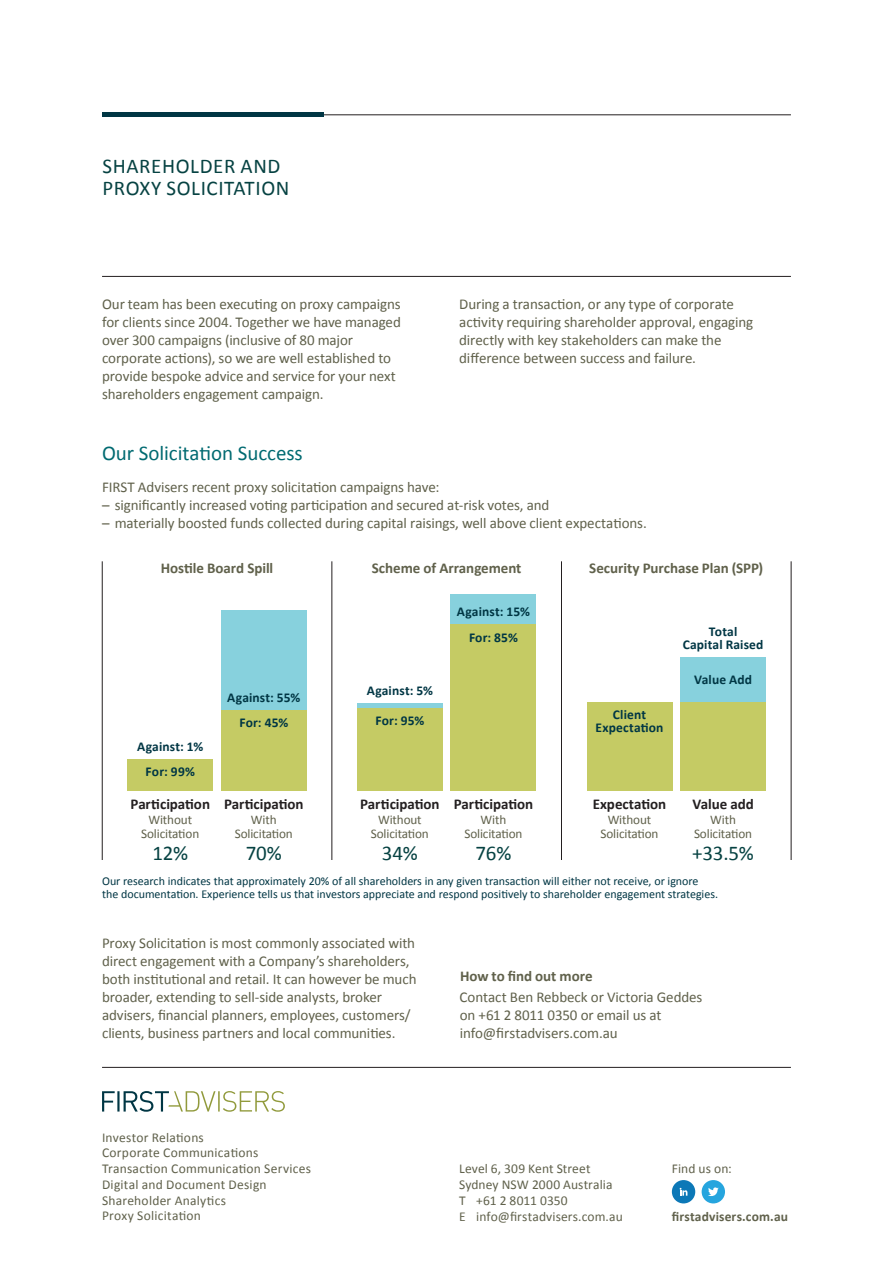
<style>
.page{position:relative;width:893px;height:1263px;background:#fff}
.page>*{position:absolute;margin:0;border:0;box-sizing:border-box;transform-origin:0 0}
.t1{font:21px/22.5px "Calibri";letter-spacing:.03em;color:#064242}
.t2{font:21px "Calibri";letter-spacing:-.005em;color:#006a71}
.t3{font:15px/18px "Calibri";letter-spacing:-.005em;color:#60614b}
.t4{font:700 15px "Calibri";letter-spacing:-.005em;color:#60614b}
.t5{font:700 15px "Calibri";letter-spacing:-.005em;color:#231f20}
.t6{font:13.5px/15.8px "Calibri";letter-spacing:.015em;color:#60614b}
.t7{font:700 13.5px/13.5px "Calibri";letter-spacing:.01em;color:#003644;text-align:center}
.t8{font:700 13.5px "Calibri";letter-spacing:.01em;color:#60614b}
.t9{font:13.2px/13.2px "Calibri";letter-spacing:-.01em;color:#60614b;text-align:center}
.t10{font:12px/12.8px "Calibri";color:#003644}
</style>
<div class="page">
<hr style="left:102px;top:115px;width:689px;height:1px;background:#231f20">
<hr style="left:102px;top:276px;width:689px;height:1px;background:#231f20">
<div style="left:702px;top:1180px;width:23px;height:23px;background:#26a5de;border-radius:50%"></div>
<svg style="left:708px;top:1187px;width:11px;height:9px"></svg>
<div style="left:672px;top:1180px;width:23px;height:23px;background:#0c78b7;border-radius:50%"></div>
<svg style="left:680px;top:1188px;width:8px;height:8px"></svg>
<hr style="left:102px;top:1067px;width:689px;height:1px;background:#231f20">
<svg style="left:102px;top:1091px;width:183px;height:21px"></svg>
<hr style="left:102px;top:113px;width:221px;height:4px;background:#003644">
<div style="left:357px;top:707px;width:85px;height:84px;background:#c5cb64"></div>
<div style="left:451px;top:624px;width:85px;height:167px;background:#c5cb64"></div>
<hr style="left:357px;top:703px;width:85px;height:4px;background:#87d1dd">
<div style="left:451px;top:595px;width:85px;height:29px;background:#87d1dd"></div>
<div style="left:221px;top:710px;width:85px;height:81px;background:#c5cb64"></div>
<hr style="left:128px;top:759px;width:85px;height:1px;background:#87d1dd">
<div style="left:221px;top:610px;width:85px;height:100px;background:#87d1dd"></div>
<div style="left:128px;top:760px;width:85px;height:31px;background:#c5cb64"></div>
<div style="left:587px;top:702px;width:85px;height:89px;background:#c5cb64"></div>
<div style="left:681px;top:657px;width:85px;height:45px;background:#87d1dd"></div>
<div style="left:681px;top:702px;width:85px;height:89px;background:#c5cb64"></div>
<hr style="left:332px;top:561px;width:1px;height:299px;background:#231f20">
<hr style="left:102px;top:561px;width:1px;height:299px;background:#231f20">
<hr style="left:791px;top:561px;width:1px;height:299px;background:#231f20">
<hr style="left:561px;top:561px;width:1px;height:299px;background:#231f20">
<h1 class="t1" style="left:102px;top:155px;width:188px">SHAREHOLDER AND<br>PROXY SOLICITATION</h1>
<p class="t3" style="left:102px;top:295px;width:300px">Our team has been executing on proxy campaigns for clients since 2004. Together we have managed over 300 campaigns (inclusive of 80 major corporate actions), so we are well established to provide bespoke advice and service for your next shareholders engagement campaign.</p>
<h1 class="t2" style="left:102px;top:440px;width:202px">Our Solicitation Success</h1>
<p class="t3" style="left:459px;top:295px;width:295px">During a transaction, or any type of corporate activity requiring shareholder approval, engaging directly with key stakeholders can make the difference between success and failure.</p>
<p class="t3" style="left:102px;top:478px;width:339px">FIRST Advisers recent proxy solicitation campaigns have:</p>
<p class="t3" style="left:102px;top:496px;width:449px">– significantly increased voting participation and secured at-risk votes, and</p>
<p class="t3" style="left:102px;top:514px;width:546px">– materially boosted funds collected during capital raisings, well above client expectations.</p>
<p class="t4" style="left:161px;top:558px;width:114px">Hostile Board Spill</p>
<p class="t7" style="left:227px;top:690px;width:75px">Against: 55%</p>
<p class="t7" style="left:137px;top:740px;width:68px">Against: 1%</p>
<p class="t7" style="left:146px;top:765px;width:51px">For: 99%</p>
<p class="t5" style="left:130px;top:794px;width:81px">Participation</p>
<p class="t9" style="left:141px;top:813px;width:60px">Without<br>Solicitation</p>
<h1 class="t1" style="left:152px;top:842px;width:37px">12%</h1>
<p class="t7" style="left:239px;top:716px;width:50px">For: 45%</p>
<p class="t5" style="left:224px;top:794px;width:81px">Participation</p>
<p class="t9" style="left:235px;top:813px;width:60px">With<br>Solicitation</p>
<h1 class="t1" style="left:246px;top:842px;width:37px">70%</h1>
<p class="t4" style="left:372px;top:558px;width:151px">Scheme of Arrangement</p>
<p class="t7" style="left:457px;top:605px;width:75px">Against: 15%</p>
<p class="t7" style="left:367px;top:683px;width:68px">Against: 5%</p>
<p class="t7" style="left:375px;top:714px;width:50px">For: 95%</p>
<p class="t7" style="left:469px;top:631px;width:50px">For: 85%</p>
<p class="t5" style="left:360px;top:794px;width:81px">Participation</p>
<p class="t9" style="left:371px;top:813px;width:60px">Without<br>Solicitation</p>
<h1 class="t1" style="left:382px;top:842px;width:37px">34%</h1>
<p class="t5" style="left:454px;top:794px;width:81px">Participation</p>
<p class="t9" style="left:464px;top:813px;width:60px">With<br>Solicitation</p>
<h1 class="t1" style="left:475px;top:842px;width:37px">76%</h1>
<p class="t4" style="left:589px;top:558px;width:175px">Security Purchase Plan (SPP)</p>
<p class="t7" style="left:596px;top:707px;width:69px">Client<br>Expectation</p>
<p class="t7" style="left:683px;top:624px;width:82px">Total<br>Capital Raised</p>
<p class="t7" style="left:694px;top:673px;width:60px">Value Add</p>
<p class="t5" style="left:593px;top:794px;width:75px">Expectation</p>
<p class="t9" style="left:600px;top:813px;width:60px">Without<br>Solicitation</p>
<p class="t5" style="left:692px;top:794px;width:63px">Value add</p>
<p class="t9" style="left:694px;top:813px;width:60px">With<br>Solicitation</p>
<h1 class="t1" style="left:692px;top:842px;width:63px">+33.5%</h1>
<p class="t10" style="left:102px;top:875px;width:617px">Our research indicates that approximately 20% of all shareholders in any given transaction will either not receive, or ignore<br>the documentation. Experience tells us that investors appreciate and respond positively to shareholder engagement strategies.</p>
<p class="t3" style="left:102px;top:934px;width:316px">Proxy Solicitation is most commonly associated with direct engagement with a Company’s shareholders, both institutional and retail. It can however be much broader, extending to sell-side analysts, broker advisers, financial planners, employees, customers/ clients, business partners and local communities.</p>
<p class="t4" style="left:460px;top:967px;width:134px">How to find out more</p>
<p class="t3" style="left:459px;top:988px;width:244px">Contact Ben Rebbeck or Victoria Geddes on +61 2 8011 0350 or email us at info@firstadvisers.com.au</p>
<p class="t6" style="left:102px;top:1129px;width:210px">Investor Relations<br>Corporate Communications<br>Transaction Communication Services<br>Digital and Document Design<br>Shareholder Analytics<br>Proxy Solicitation</p>
<p class="t6" style="left:459px;top:1161px;width:165px">Level 6, 309 Kent Street<br>Sydney NSW 2000 Australia<br>T +61 2 8011 0350<br>E info@firstadvisers.com.au</p>
<p class="t6" style="left:672px;top:1161px;width:62px">Find us on:</p>
<p class="t8" style="left:672px;top:1207px;width:118px">firstadvisers.com.au</p>
</div>
